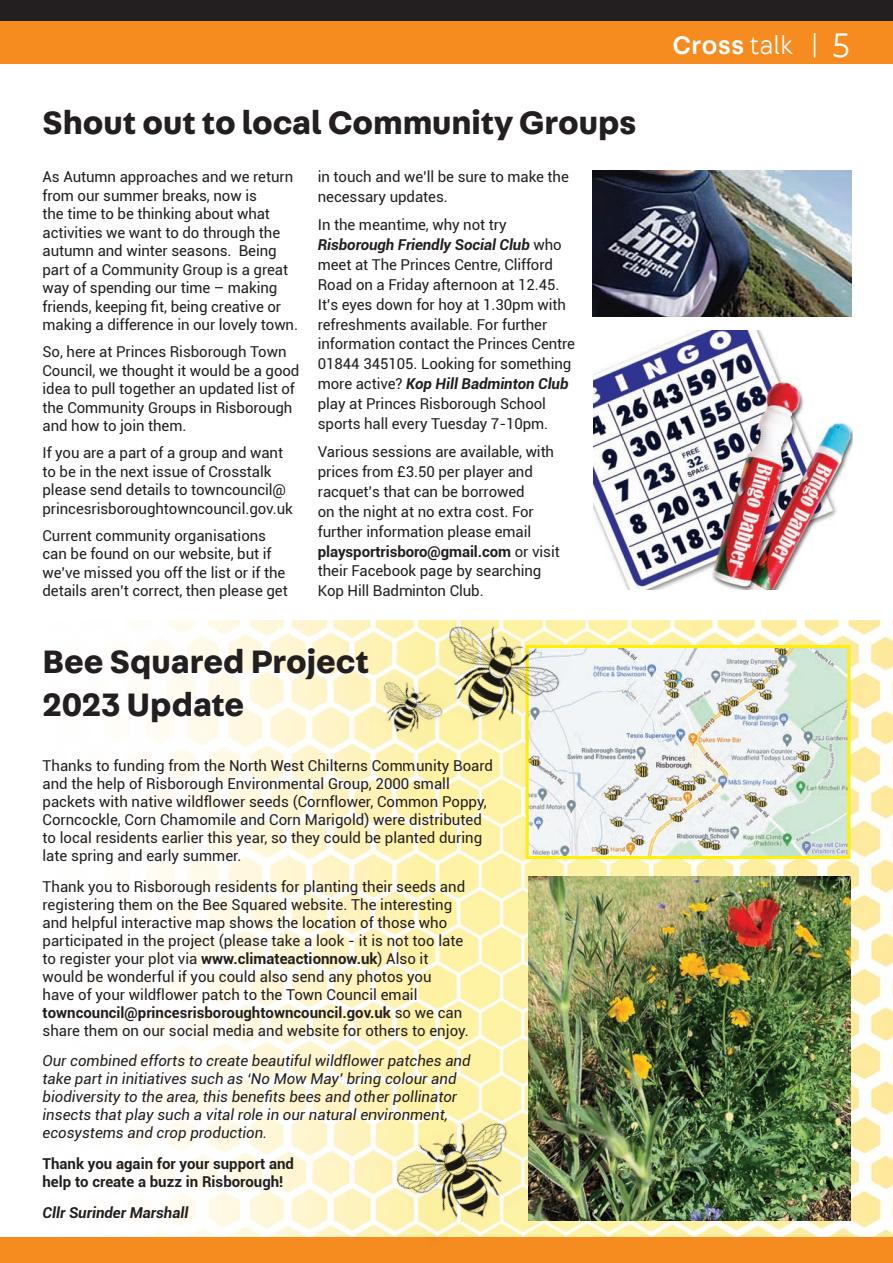
<style>
.page{position:relative;width:893px;height:1263px;background:#fff}
.page>*{position:absolute;margin:0;border:0;box-sizing:border-box;transform-origin:0 0}
.t1{font:700 34.5px/43.5px "Fabriga";color:#231f20}
.t2{font:500 27px "Fabriga";color:#fff}
.t3{font:15px/18.5px "Roboto";letter-spacing:-.005em;color:#231f20}
.t4{font:italic 15px/18px "Roboto";color:#231f20}
.t5{font:700 15px/18px "Roboto";color:#231f20}
.t6{font:italic 700 15px "Roboto";color:#231f20}
.s1{font-weight:700;font-style:italic}
.s2{font-weight:700}
.s3{font-weight:300}
.s4{font-weight:300;font-size:36px}
</style>
<div class="page">
<img style="left:142px;top:621px;width:751px;height:616px">
<div style="left:0;top:1237px;width:893px;height:26px;background:#f68b1f"></div>
<div style="left:0;top:0;width:893px;height:26px;background:#231f20"></div>
<div style="left:0;top:21px;width:893px;height:43px;background:#f68b1f"></div>
<img style="left:592px;top:171px;width:259px;height:146px">
<img style="left:593px;top:330px;width:259px;height:260px">
<img style="left:529px;top:877px;width:321px;height:343px">
<img style="left:530px;top:649px;width:316px;height:206px">
<div style="left:526px;top:645px;width:324px;height:214px;border:3px solid #fff101"></div>
<img style="left:386px;top:1104px;width:154px;height:133px">
<img style="left:417px;top:620px;width:154px;height:131px">
<img style="left:367px;top:673px;width:81px;height:76px">
<p class="t1" style="left:43px;top:99px;width:595px">Shout out to local Community Groups</p>
<p class="t3" style="left:43px;top:167px;width:257px">As Autumn approaches and we return from our summer breaks, now is<br>the time to be thinking about what activities we want to do through the autumn and winter seasons. Being part of a Community Group is a great way of spending our time – making friends, keeping fit, being creative or making a difference in our lovely town.</p>
<p class="t3" style="left:43px;top:342px;width:258px">So, here at Princes Risborough Town Council, we thought it would be a good idea to pull together an updated list of the Community Groups in Risborough and how to join them.</p>
<p class="t3" style="left:43px;top:443px;width:252px">If you are a part of a group and want to be in the next issue of Crosstalk please send details to towncouncil@ princesrisboroughtowncouncil.gov.uk</p>
<p class="t3" style="left:43px;top:526px;width:247px">Current community organisations can be found on our website, but if we’ve missed you off the list or if the details aren’t correct, then please get</p>
<p class="t3" style="left:318px;top:166px;width:252px;line-height:19.8px">in touch and we’ll be sure to make the necessary updates.</p>
<p class="t3" style="left:318px;top:214px;width:259px;line-height:19.8px">In the meantime, why not try <span class="s1">Risborough Friendly Social Club</span> who meet at The Princes Centre, Clifford Road on a Friday afternoon at 12.45.<br>It’s eyes down for hoy at 1.30pm with refreshments available. For further information contact the Princes Centre 01844 345105. Looking for something more active? <span class="s1">Kop Hill Badminton Club </span>play at Princes Risborough School sports hall every Tuesday 7-10pm.</p>
<p class="t3" style="left:318px;top:441px;width:243px;line-height:19.8px">Various sessions are available, with prices from £3.50 per player and racquet’s that can be borrowed<br>on the night at no extra cost. For further information please email <span class="s2">playsportrisboro@gmail.com</span> or visit their Facebook page by searching<br>Kop Hill Badminton Club.</p>
<p class="t1" style="left:43px;top:638px;width:328px">Bee Squared Project<br>2023 Update</p>
<p class="t3" style="left:43px;top:756px;width:452px;line-height:18px">Thanks to funding from the North West Chilterns Community Board and the help of Risborough Environmental Group, 2000 small packets with native wildflower seeds (Cornflower, Common Poppy, Corncockle, Corn Chamomile and Corn Marigold) were distributed to local residents earlier this year, so they could be planted during late spring and early summer.</p>
<p class="t3" style="left:43px;top:877px;width:428px;line-height:18px">Thank you to Risborough residents for planting their seeds and registering them on the Bee Squared website. The interesting and helpful interactive map shows the location of those who participated in the project (please take a look - it is not too late to register your plot via <span class="s2">www.climateactionnow.uk</span>) Also it would be wonderful if you could also send any photos you<br>have of your wildflower patch to the Town Council email <span class="s2">towncouncil@princesrisboroughtowncouncil.gov.uk</span> so we can share them on our social media and website for others to enjoy.</p>
<p class="t4" style="left:43px;top:1051px;width:430px">Our combined efforts to create beautiful wildflower patches and take part in initiatives such as ‘No Mow May’ bring colour and biodiversity to the area, this benefits bees and other pollinator insects that play such a vital role in our natural environment, ecosystems and crop production.</p>
<p class="t5" style="left:43px;top:1154px;width:253px">Thank you again for your support and help to create a buzz in Risborough!</p>
<p class="t6" style="left:43px;top:1202px;width:147px">Cllr Surinder Marshall</p>
<p class="t2" style="left:673px;top:27px;width:179px">Cross <span class="s3">talk |</span> <span class="s4">5</span></p>
</div>
